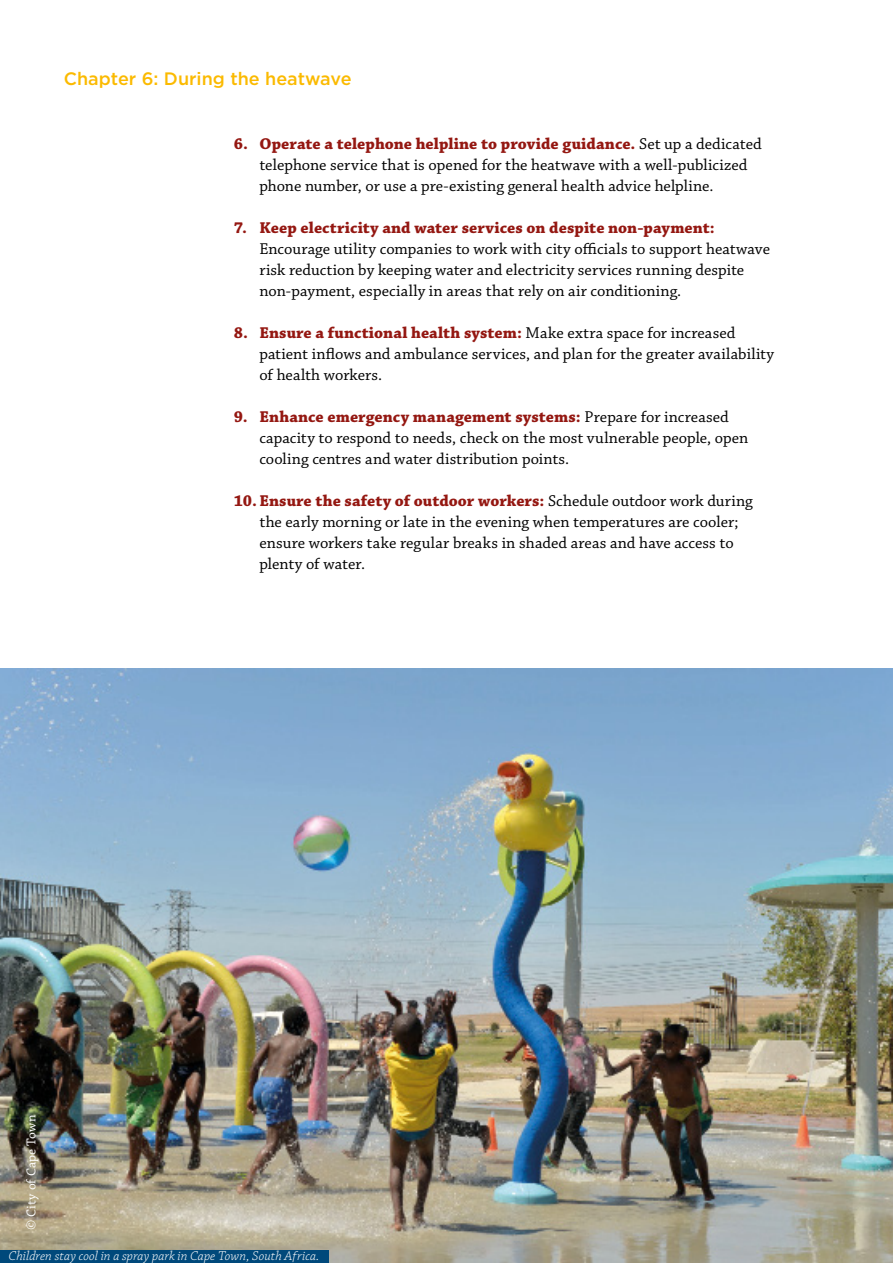
<style>
.page{position:relative;width:893px;height:1263px;background:#fff}
.page>*{position:absolute;margin:0;border:0;box-sizing:border-box;transform-origin:0 0}
.t1{font:500 18px "Gotham";color:#fbba00}
.t2{font:16.5px/21px "Chaparral Pro";letter-spacing:.005em;color:#000}
.t3{font:700 16.5px "Chaparral Pro";letter-spacing:.005em;color:#941711}
.t4{font:italic 300 13.5px "Chaparral Pro";letter-spacing:.005em;color:#fff}
.t5{font:13.5px "Chaparral Pro";letter-spacing:.01em;color:#fff}
.s1{font-weight:700;color:#941711}
</style>
<div class="page">
<img style="left:0;top:669px;width:893px;height:594px">
<div style="left:0;top:1250px;width:329px;height:13px;background:#00497b"></div>
<p class="t1" style="left:64px;top:67px;width:289px">Chapter 6: During the heatwave</p>
<p class="t2" style="left:259px;top:133px;width:504px;text-indent:-26px"><span class="s1">6. Operate a telephone helpline to provide guidance.</span> Set up a dedicated telephone service that is opened for the heatwave with a well-publicized phone number, or use a pre-existing general health advice helpline.</p>
<p class="t3" style="left:234px;top:218px;width:482px">7. Keep electricity and water services on despite non-payment:</p>
<p class="t2" style="left:259px;top:239px;width:512px">Encourage utility companies to work with city officials to support heatwave risk reduction by keeping water and electricity services running despite non-payment, especially in areas that rely on air conditioning.</p>
<p class="t2" style="left:259px;top:323px;width:516px;text-indent:-26px"><span class="s1">8. Ensure a functional health system:</span> Make extra space for increased patient inflows and ambulance services, and plan for the greater availability of health workers.</p>
<p class="t2" style="left:259px;top:407px;width:491px;text-indent:-26px"><span class="s1">9. Enhance emergency management systems:</span> Prepare for increased capacity to respond to needs, check on the most vulnerable people, open cooling centres and water distribution points.</p>
<p class="t2" style="left:259px;top:491px;width:495px;text-indent:-26px"><span class="s1">10. Ensure the safety of outdoor workers:</span> Schedule outdoor work during the early morning or late in the evening when temperatures are cooler; ensure workers take regular breaks in shaded areas and have access to plenty of water.</p>
<p class="t5" style="left:24px;top:1230px;width:117px;rotate:-90deg">© City of Cape Town</p>
<p class="t4" style="left:9px;top:1249px;width:312px">Children stay cool in a spray park in Cape Town, South Africa.</p>
</div>
